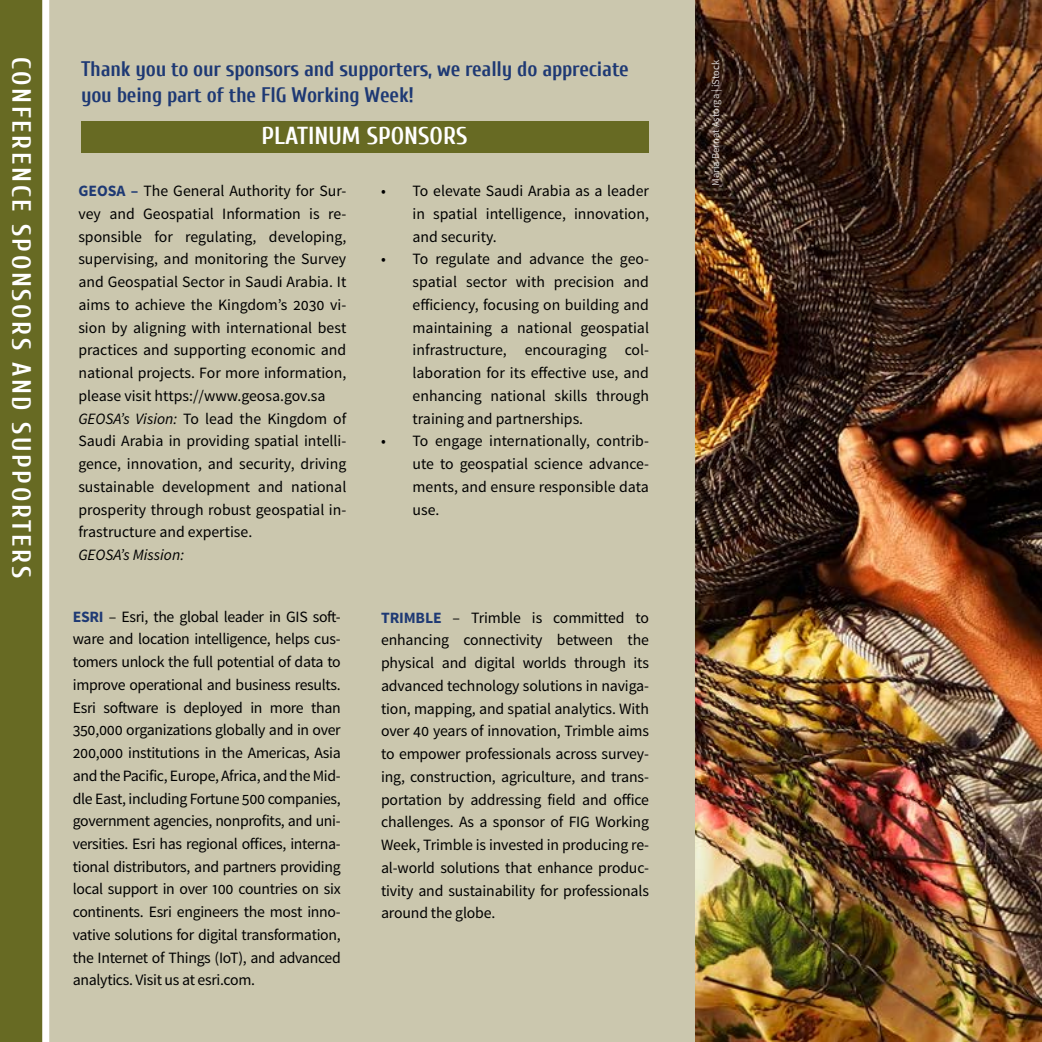
<style>
.page{position:relative;width:1042px;height:1042px;background:#fff}
.page>*{position:absolute;margin:0;border:0;box-sizing:border-box;transform-origin:0 0}
.t1{font:700 26.25px "Cuprum";letter-spacing:.1em;color:#fff}
.t2{font:700 24.5px "Cuprum";color:#fff}
.t3{font:700 21px/26.2px "Cuprum";letter-spacing:-.01em;color:#1e3974}
.t4{font:15.75px/22.8px "Source Sans Pro";color:#000;text-align:justify}
.t5{font:italic 15.75px "Source Sans Pro";color:#000}
.t6{font:10.5px "Source Sans Pro";color:#fff}
.s1{font-weight:700;color:#1e3974}
.s2{font-style:italic}
</style>
<div class="page">
<div style="left:0;top:0;width:42px;height:1042px;background:#676a23"></div>
<div style="left:49px;top:0;width:993px;height:1042px;background:#cbc7ae"></div>
<div style="left:81px;top:121px;width:567px;height:32px;background:#676a23"></div>
<img style="left:695px;top:0;width:347px;height:1042px">
<h1 class="t1" style="left:36px;top:57px;width:523px;rotate:90deg">CONFERENCE SPONSORS AND SUPPORTERS</h1>
<p class="t6" style="left:709px;top:186px;width:127px;rotate:-90deg">Maria Bernat Astorga | iStock</p>
<h3 class="t3" style="left:81px;top:56px;width:549px">Thank you to our sponsors and supporters, we really do appreciate you being part of the FIG Working Week!</h3>
<h2 class="t2" style="left:262px;top:122px;width:207px">PLATINUM SPONSORS</h2>
<p class="t4" style="left:78px;top:180px;width:269px;text-align:left"><span class="s1">GEOSA –</span> The General Authority for Sur&shy;vey and Geospatial Information is re&shy;sponsible for regulating, developing, supervising, and monitoring the Survey and Geospatial Sector in Saudi Arabia. It aims to achieve the Kingdom’s 2030 vi&shy;sion by aligning with international best practices and supporting economic and national projects. For more information, please visit https://www.geosa.gov.sa <span class="s2">GEOSA’s Vision:</span> To lead the Kingdom of Saudi Arabia in providing spatial intelli&shy;gence, innovation, and security, driving sustainable development and national prosperity through robust geospatial in&shy;frastructure and expertise.</p>
<p class="t5" style="left:78px;top:545px;width:107px">GEOSA’s Mission:</p>
<p class="t4" style="left:412px;top:180px;width:238px;text-indent:-32px">• To elevate Saudi Arabia as a leader in spatial intelligence, innovation, and security.</p>
<p class="t4" style="left:412px;top:248px;width:238px;text-indent:-32px">• To regulate and advance the geo&shy;spatial sector with precision and efficiency, focusing on building and maintaining a national geospatial infrastructure, encouraging col&shy;laboration for its effective use, and enhancing national skills through training and partnerships.</p>
<p class="t4" style="left:412px;top:430px;width:238px;text-indent:-32px">• To engage internationally, contrib&shy;ute to geospatial science advance&shy;ments, and ensure responsible data use.</p>
<p class="t4" style="left:73px;top:605px;width:269px"><span class="s1">ESRI</span> – Esri, the global leader in GIS soft&shy;ware and location intelligence, helps cus&shy;tomers unlock the full potential of data to improve operational and business results.<br>Esri software is deployed in more than 350,000 organizations globally and in over 200,000 institutions in the Americas, Asia and the Pacific, Europe, Africa, and the Mid&shy;dle East, including Fortune 500 companies, government agencies, nonprofits, and uni&shy;versities. Esri has regional offices, interna&shy;tional distributors, and partners providing local support in over 100 countries on six continents. Esri engineers the most inno&shy;vative solutions for digital transformation, the Internet of Things (IoT), and advanced analytics. Visit us at esri.com.</p>
<p class="t4" style="left:381px;top:606px;width:269px"><span class="s1">TRIMBLE</span> – Trimble is committed to enhancing connectivity between the physical and digital worlds through its advanced technology solutions in naviga&shy;tion, mapping, and spatial analytics. With over 40 years of innovation, Trimble aims to empower professionals across survey&shy;ing, construction, agriculture, and trans&shy;portation by addressing field and office challenges. As a sponsor of FIG Working Week, Trimble is invested in producing re&shy;al-world solutions that enhance produc&shy;tivity and sustainability for professionals around the globe.</p>
</div>
